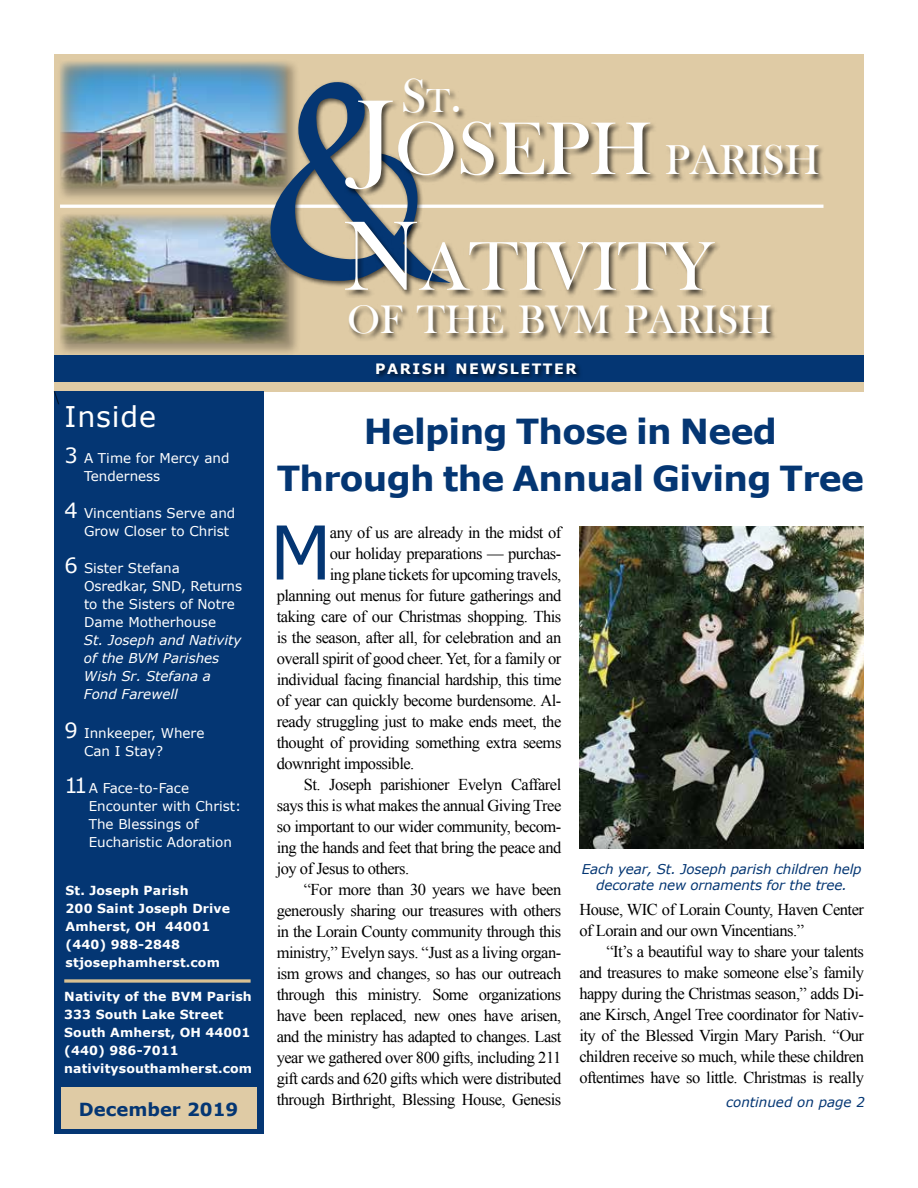
<style>
.page{position:relative;width:918px;height:1188px;background:#fff}
.page>*{position:absolute;margin:0;border:0;box-sizing:border-box;transform-origin:0 0}
.t1{font:77.1px "Bask Old Face";color:#fff}
.t2{font:74.25px "Verdana";color:#043673}
.t3{font:71.4px "Bask Old Face";color:#fff}
.t4{font:48.9px "Bask Old Face";color:#fff}
.t5{font:42.75px "Bask Old Face";color:#fff}
.t6{font:40.8px "Bask Old Face";color:#fff}
.t7{font:700 34.5px/46.5px "Verdana";letter-spacing:-.02em;color:#043673;text-align:center}
.t8{font:28.5px "Verdana";letter-spacing:.03em;color:#fff}
.t9{font:700 18px "Verdana";color:#043673}
.t10{font:18px "Times New Roman";color:#000}
.t11{font:16.5px/21px "Times New Roman";letter-spacing:-.03em;color:#000}
.t12{font:700 14.25px "Verdana";letter-spacing:.105em;color:#fff}
.t13{font:13.5px/18px "Verdana";color:#fff}
.t14{font:italic 13.5px/16.2px "Verdana";letter-spacing:-.01em;color:#043673;text-align:center}
.t15{font:italic 13.5px/18px "Verdana";color:#fff}
.t16{font:700 12.45px/18.1px "Verdana";letter-spacing:.01em;color:#fff}
.s1{font-size:34.2px}
.s2{font-size:110.1px}
.s3{font-size:102px}
.s4{font-size:21px}
</style>
<div class="page">
<div style="left:54px;top:54px;width:810px;height:338px;background:#dfcba5"></div>
<div style="left:54px;top:392px;width:209px;height:742px;background:#043673"></div>
<hr style="left:60px;top:205px;width:764px;height:3px;background:#fff">
<div style="left:57px;top:58px;width:243px;height:144px;background:#000;opacity:.3"></div>
<img style="left:60px;top:62px;width:227px;height:127px">
<div style="left:54px;top:356px;width:810px;height:26px;background:#043673"></div>
<div style="left:374px;top:361px;width:209px;height:19px;background:#000;opacity:.65"></div>
<div style="left:57px;top:212px;width:244px;height:144px;background:#000;opacity:.3"></div>
<img style="left:60px;top:215px;width:228px;height:128px">
<div style="left:344px;top:100px;width:314px;height:97px;background:#000;opacity:.65"></div>
<div style="left:665px;top:145px;width:161px;height:38px;background:#000;opacity:.65"></div>
<div style="left:344px;top:221px;width:378px;height:76px;background:#000;opacity:.65"></div>
<div style="left:348px;top:304px;width:430px;height:37px;background:#000;opacity:.65"></div>
<svg style="left:64px;top:979px;width:187px;height:4px"></svg>
<div style="left:61px;top:1087px;width:196px;height:42px;background:#dfcba5"></div>
<img style="left:579px;top:526px;width:285px;height:323px">
<svg style="left:266px;top:77px;width:202px;height:214px"></svg>
<h3 class="t4" style="left:401px;top:69px;width:62px">S<span class="s1">T</span>.</h3>
<h1 class="t1" style="left:358px;top:106px;width:296px"><span class="s2">J</span>OSEPH</h1>
<h3 class="t5" style="left:665px;top:137px;width:156px">PARISH</h3>
<h3 class="t3" style="left:343px;top:227px;width:373px"><span class="s3">N</span>ATIVITY</h3>
<h3 class="t6" style="left:347px;top:297px;width:426px">OF THE BVM PARISH</h3>
<p class="t12" style="left:375px;top:358px;width:203px">PARISH NEWSLETTER</p>
<p class="t10" style="left:54px;top:386px;width:7px">\</p>
<h3 class="t8" style="left:64px;top:397px;width:93px">Inside</h3>
<h3 class="t7" style="left:277px;top:408px;width:589px">Helping Those in Need<br>Through the Annual Giving Tree</h3>
<p class="t13" style="left:84px;top:449px;width:147px;text-indent:-20px"><span class="s4">3</span> A Time for Mercy and<br>Tenderness</p>
<p class="t13" style="left:84px;top:504px;width:153px;text-indent:-20px"><span class="s4">4</span> Vincentians Serve and<br>Grow Closer to Christ</p>
<p class="t13" style="left:84px;top:559px;width:160px;text-indent:-20px"><span class="s4">6</span> Sister Stefana<br>Osredkar, SND, Returns to the Sisters of Notre<br>Dame Motherhouse</p>
<p class="t15" style="left:84px;top:631px;width:159px">St. Joseph and Nativity of the BVM Parishes<br>Wish Sr. Stefana a<br>Fond Farewell</p>
<p class="t13" style="left:84px;top:724px;width:122px;text-indent:-20px"><span class="s4">9</span> Innkeeper, Where<br>Can I Stay?</p>
<p class="t13" style="left:89px;top:779px;width:154px;text-indent:-24px"><span class="s4">11</span>A Face-to-Face<br>Encounter with Christ:<br>The Blessings of<br>Eucharistic Adoration</p>
<h2 class="t2" style="left:269px;top:501px;width:64px">M</h2>
<p class="t11" style="left:330px;top:521px;width:233px">any of us are already in the midst of</p>
<p class="t11" style="left:330px;top:542px;width:233px">our holiday preparations — purchas-</p>
<p class="t11" style="left:330px;top:563px;width:233px">ing plane tickets for upcoming travels,</p>
<p class="t11" style="left:277px;top:584px;width:286px">planning out menus for future gatherings and</p>
<p class="t11" style="left:277px;top:605px;width:286px">taking care of our Christmas shopping. This</p>
<p class="t11" style="left:277px;top:626px;width:286px">is the season, after all, for celebration and an</p>
<p class="t11" style="left:277px;top:647px;width:286px">overall spirit of good cheer. Yet, for a family or</p>
<p class="t11" style="left:277px;top:668px;width:286px">individual facing financial hardship, this time</p>
<p class="t11" style="left:277px;top:689px;width:286px">of year can quickly become burdensome. Al-</p>
<p class="t11" style="left:277px;top:710px;width:286px">ready struggling just to make ends meet, the</p>
<p class="t11" style="left:277px;top:731px;width:286px">thought of providing something extra seems</p>
<p class="t11" style="left:277px;top:752px;width:139px">downright impossible.</p>
<p class="t11" style="left:304px;top:773px;width:259px">St. Joseph parishioner Evelyn Caffarel</p>
<p class="t11" style="left:277px;top:794px;width:286px">says this is what makes the annual Giving Tree</p>
<p class="t11" style="left:277px;top:815px;width:286px">so important to our wider community, becom-</p>
<p class="t11" style="left:277px;top:836px;width:286px">ing the hands and feet that bring the peace and</p>
<p class="t11" style="left:277px;top:857px;width:134px">joy of Jesus to others.</p>
<p class="t11" style="left:304px;top:878px;width:259px">“For more than 30 years we have been</p>
<p class="t11" style="left:277px;top:899px;width:286px">generously sharing our treasures with others</p>
<p class="t11" style="left:277px;top:920px;width:286px">in the Lorain County community through this</p>
<p class="t11" style="left:277px;top:941px;width:286px">ministry,” Evelyn says. “Just as a living organ-</p>
<p class="t11" style="left:277px;top:962px;width:286px">ism grows and changes, so has our outreach</p>
<p class="t11" style="left:277px;top:983px;width:286px">through this ministry. Some organizations</p>
<p class="t11" style="left:277px;top:1004px;width:286px">have been replaced, new ones have arisen,</p>
<p class="t11" style="left:277px;top:1025px;width:286px">and the ministry has adapted to changes. Last</p>
<p class="t11" style="left:277px;top:1046px;width:286px">year we gathered over 800 gifts, including 211</p>
<p class="t11" style="left:277px;top:1067px;width:286px">gift cards and 620 gifts which were distributed</p>
<p class="t11" style="left:277px;top:1088px;width:286px">through Birthright, Blessing House, Genesis</p>
<p class="t14" style="left:582px;top:861px;width:281px">Each year, St. Joseph parish children help decorate new ornaments for the tree.</p>
<p class="t16" style="left:66px;top:881px;width:166px">St. Joseph Parish<br>200 Saint Joseph Drive<br>Amherst, OH 44001 (440) 988-2848 stjosephamherst.com</p>
<p class="t16" style="left:64px;top:987px;width:189px">Nativity of the BVM Parish<br>333 South Lake Street<br>South Amherst, OH 44001 (440) 986-7011 nativitysouthamherst.com</p>
<p class="t11" style="left:579px;top:899px;width:286px">House, WIC of Lorain County, Haven Center of Lorain and our own Vincentians.”</p>
<p class="t11" style="left:579px;top:941px;width:286px;text-align:justify;text-indent:27px">“It’s a beautiful way to share your talents and treasures to make someone else’s family happy during the Christmas season,” adds Di&shy;ane Kirsch, Angel Tree coordinator for Nativ&shy;ity of the Blessed Virgin Mary Parish. “Our children receive so much, while these children oftentimes have so little. Christmas is really</p>
<p class="t9" style="left:79px;top:1096px;width:161px">December 2019</p>
<p class="t14" style="left:726px;top:1094px;width:140px">continued on page 2</p>
</div>
